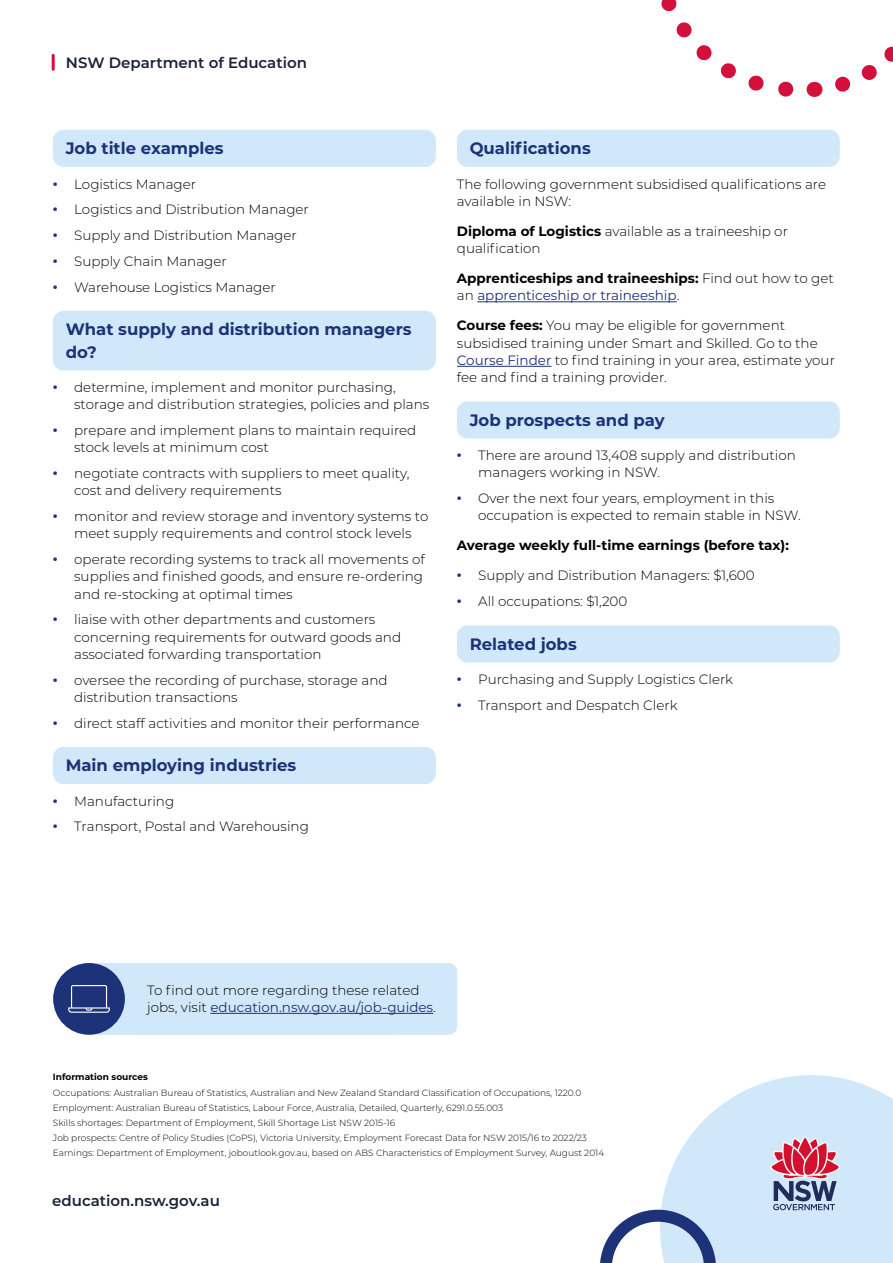
<style>
.page{position:relative;width:893px;height:1263px;background:#fff}
.page>*{position:absolute;margin:0;border:0;box-sizing:border-box;transform-origin:0 0}
.Body_Heading_Boxed{font:700 16.5px/22.5px "Montserrat";color:#1d3278}
.t1{font:600 15px "Montserrat";color:#1b223a}
.Body_2{font:300 13.5px/17.2px "Montserrat";color:#000}
.Body_2-2{font:700 13.5px/17.2px "Montserrat";color:#000}
.Reference{font:300 9px "Montserrat";color:#000}
.Reference-2{font:700 9px "Montserrat";color:#000}
.s1{font-weight:900;color:#1d3278}
.s2{font-weight:700}
.s3{font-weight:300}
.s4{font-weight:400;color:#1d3278}
</style>
<div class="page">
<svg style="left:661px;top:0;width:232px;height:97px"></svg>
<svg style="left:600px;top:1075px;width:293px;height:188px"></svg>
<hr style="left:52px;top:55px;width:3px;height:14px;background:#d30f3b">
<div style="left:88px;top:963px;width:312px;height:72px;background:#d0e8f9;border-radius:9px"></div>
<div style="left:130px;top:963px;width:327px;height:72px;background:#d0e8f9;border-radius:9px"></div>
<hr style="left:210px;top:1013px;width:223px;height:1px;background:#1d3278">
<div style="left:53px;top:963px;width:72px;height:72px;background:#1d3278;border-radius:50%"></div>
<svg style="left:68px;top:985px;width:42px;height:28px"></svg>
<div style="left:53px;top:130px;width:383px;height:37px;background:#d0e8f9;border-radius:11px"></div>
<div style="left:53px;top:311px;width:383px;height:59px;background:#d0e8f9;border-radius:11px"></div>
<div style="left:53px;top:747px;width:383px;height:37px;background:#d0e8f9;border-radius:11px"></div>
<div style="left:457px;top:130px;width:383px;height:37px;background:#d0e8f9;border-radius:11px"></div>
<hr style="left:477px;top:302px;width:200px;height:1px;background:#1d3278">
<hr style="left:457px;top:366px;width:94px;height:1px;background:#1d3278">
<div style="left:457px;top:401px;width:383px;height:37px;background:#d0e8f9;border-radius:11px"></div>
<div style="left:457px;top:625px;width:383px;height:37px;background:#d0e8f9;border-radius:11px"></div>
<p class="t1" style="left:66px;top:52px;width:243px">NSW Department of Education</p>
<h2 class="Body_Heading_Boxed" style="left:66px;top:136px;width:159px">Job title examples</h2>
<p class="Body_2" style="left:53px;top:175px;width:145px"><span class="s1">∙</span> Logistics Manager</p>
<p class="Body_2" style="left:53px;top:200px;width:257px"><span class="s1">∙</span> Logistics and Distribution Manager</p>
<p class="Body_2" style="left:53px;top:226px;width:245px"><span class="s1">∙</span> Supply and Distribution Manager</p>
<p class="Body_2" style="left:53px;top:252px;width:175px"><span class="s1">∙</span> Supply Chain Manager</p>
<p class="Body_2" style="left:53px;top:278px;width:224px"><span class="s1">∙</span> Warehouse Logistics Manager</p>
<h2 class="Body_Heading_Boxed" style="left:66px;top:317px;width:347px">What supply and distribution managers do?</h2>
<p class="Body_2" style="left:74px;top:378px;width:357px;text-indent:-21px"><span class="s1">∙</span> determine, implement and monitor purchasing, storage and distribution strategies, policies and plans</p>
<p class="Body_2" style="left:74px;top:421px;width:344px;text-indent:-21px"><span class="s1">∙</span> prepare and implement plans to maintain required stock levels at minimum cost</p>
<p class="Body_2" style="left:74px;top:464px;width:337px;text-indent:-21px"><span class="s1">∙</span> negotiate contracts with suppliers to meet quality, cost and delivery requirements</p>
<p class="Body_2" style="left:53px;top:507px;width:377px;text-align:center"><span class="s1">∙</span> monitor and review storage and inventory systems to meet supply requirements and control stock levels</p>
<p class="Body_2" style="left:74px;top:550px;width:352px;text-indent:-21px"><span class="s1">∙</span> operate recording systems to track all movements of supplies and finished goods, and ensure re-ordering and re-stocking at optimal times</p>
<p class="Body_2" style="left:74px;top:610px;width:328px;text-indent:-21px"><span class="s1">∙</span> liaise with other departments and customers concerning requirements for outward goods and associated forwarding transportation</p>
<p class="Body_2" style="left:74px;top:671px;width:315px;text-indent:-21px"><span class="s1">∙</span> oversee the recording of purchase, storage and distribution transactions</p>
<p class="Body_2" style="left:53px;top:714px;width:368px"><span class="s1">∙</span> direct staff activities and monitor their performance</p>
<h2 class="Body_Heading_Boxed" style="left:66px;top:753px;width:232px">Main employing industries</h2>
<p class="Body_2" style="left:53px;top:792px;width:123px"><span class="s1">∙</span> Manufacturing</p>
<p class="Body_2" style="left:53px;top:817px;width:257px"><span class="s1">∙</span> Transport, Postal and Warehousing</p>
<h2 class="Body_Heading_Boxed" style="left:470px;top:136px;width:123px">Qualifications</h2>
<p class="Body_2" style="left:457px;top:175px;width:371px">The following government subsidised qualifications are available in NSW:</p>
<p class="Body_2" style="left:457px;top:222px;width:333px"><span class="s2">Diploma of Logistics</span> available as a traineeship or qualification</p>
<p class="Body_2-2" style="left:457px;top:269px;width:378px">Apprenticeships and traineeships: <span class="s3">Find out how to get an</span> <span class="s4">apprenticeship or traineeship</span><span class="s3">.</span></p>
<p class="Body_2" style="left:457px;top:316px;width:380px"><span class="s2">Course fees:</span> You may be eligible for government subsidised training under Smart and Skilled. Go to the <span class="s4">Course Finder</span> to find training in your area, estimate your fee and find a training provider.</p>
<h2 class="Body_Heading_Boxed" style="left:470px;top:408px;width:196px">Job prospects and pay</h2>
<p class="Body_2" style="left:478px;top:446px;width:319px;text-indent:-21px"><span class="s1">∙</span> There are around 13,408 supply and distribution managers working in NSW.</p>
<p class="Body_2" style="left:478px;top:489px;width:324px;text-indent:-21px"><span class="s1">∙</span> Over the next four years, employment in this occupation is expected to remain stable in NSW.</p>
<p class="Body_2-2" style="left:457px;top:536px;width:334px">Average weekly full-time earnings (before tax):</p>
<p class="Body_2" style="left:457px;top:566px;width:299px"><span class="s1">∙</span> Supply and Distribution Managers: $1,600</p>
<p class="Body_2" style="left:457px;top:592px;width:172px"><span class="s1">∙</span> All occupations: $1,200</p>
<h2 class="Body_Heading_Boxed" style="left:470px;top:632px;width:109px">Related jobs</h2>
<p class="Body_2" style="left:457px;top:670px;width:278px"><span class="s1">∙</span> Purchasing and Supply Logistics Clerk</p>
<p class="Body_2" style="left:457px;top:696px;width:222px"><span class="s1">∙</span> Transport and Despatch Clerk</p>
<p class="Body_2" style="left:147px;top:981px;width:290px">To find out more regarding these related jobs, visit <span class="s4">education.nsw.gov.au/job-guides</span>.</p>
<p class="Reference-2" style="left:53px;top:1071px;width:96px">Information sources</p>
<p class="Reference" style="left:53px;top:1086px;width:530px">Occupations: Australian Bureau of Statistics, Australian and New Zealand Standard Classification of Occupations, 1220.0</p>
<p class="Reference" style="left:53px;top:1101px;width:452px">Employment: Australian Bureau of Statistics, Labour Force, Australia, Detailed, Quarterly, 6291.0.55.003</p>
<p class="Reference" style="left:53px;top:1116px;width:344px">Skills shortages: Department of Employment, Skill Shortage List NSW 2015-16</p>
<p class="Reference" style="left:53px;top:1131px;width:535px">Job prospects: Centre of Policy Studies (CoPS), Victoria University, Employment Forecast Data for NSW 2015/16 to 2022/23</p>
<p class="Reference" style="left:53px;top:1146px;width:553px">Earnings: Department of Employment, joboutlook.gov.au, based on ABS Characteristics of Employment Survey, August 2014</p>
<p class="t1" style="left:52px;top:1190px;width:169px">education.nsw.gov.au</p>
</div>
